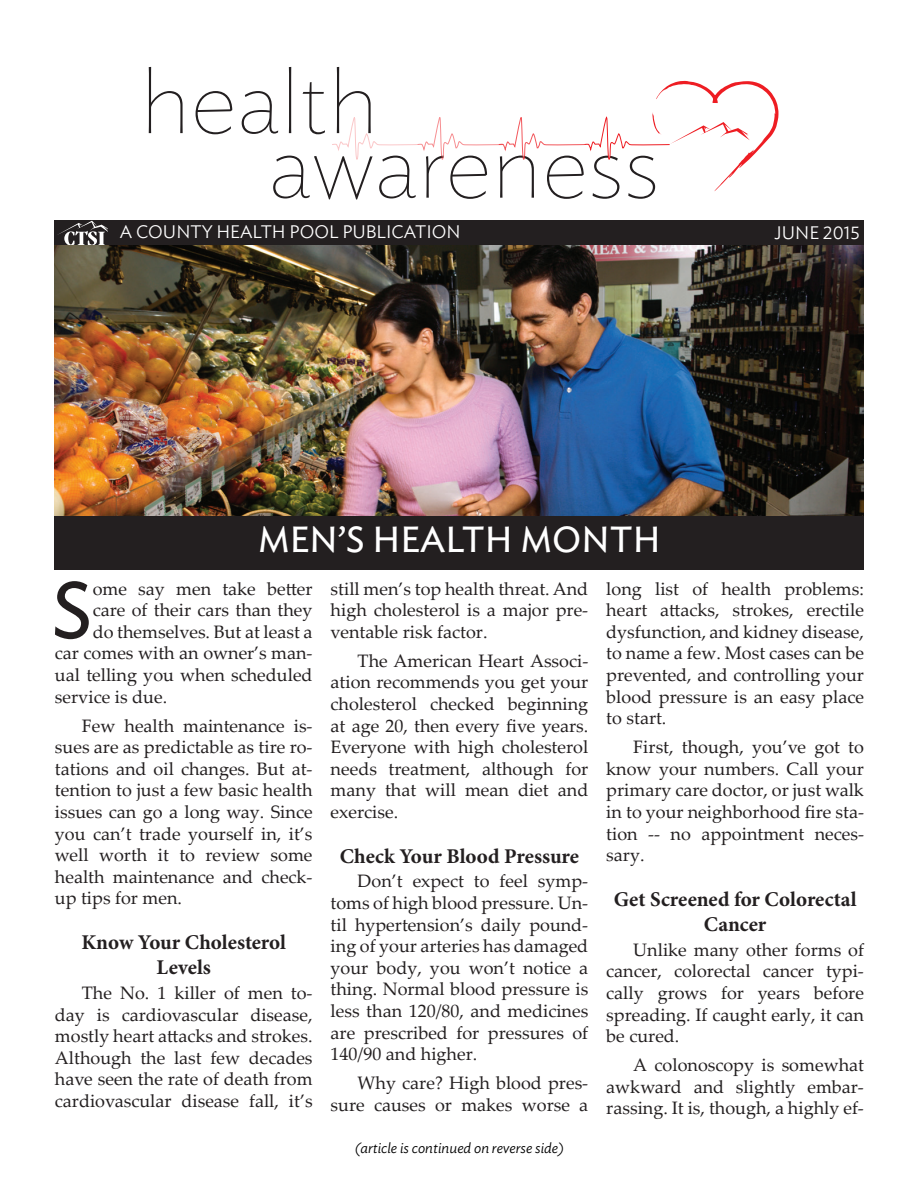
<style>
.page{position:relative;width:918px;height:1188px;background:#fff}
.page>*{position:absolute;margin:0;border:0;box-sizing:border-box;transform-origin:0 0}
.t1{font:100 92.85px "Ideal Sans";color:#231f20}
.t2{font:78.6px "Ideal Sans";color:#231f20}
.t3{font:36px "Ideal Sans";color:#fff}
.t4{font:700 21px/25.2px "Minion Pro";color:#231f20;text-align:center}
.t5{font:18px/21.6px "Palatino Linotype";color:#231f20;text-align:justify}
.t6{font:300 18px "Ideal Sans";color:#fff}
.t7{font:italic 300 15px "Ideal Sans";color:#000}
</style>
<div class="page">
<svg style="left:332px;top:81px;width:446px;height:110px"></svg>
<div style="left:55px;top:220px;width:809px;height:26px;background:#231f20"></div>
<div style="left:55px;top:516px;width:809px;height:54px;background:#231f20"></div>
<svg style="left:56px;top:221px;width:52px;height:25px"></svg>
<img style="left:55px;top:246px;width:809px;height:270px">
<h1 class="t1" style="left:140px;top:28px;width:240px">health</h1>
<h1 class="t1" style="left:269px;top:93px;width:393px">awareness</h1>
<p class="t6" style="left:120px;top:218px;width:342px">A COUNTY HEALTH POOL PUBLICATION</p>
<p class="t6" style="left:775px;top:219px;width:87px">JUNE 2015</p>
<h3 class="t3" style="left:258px;top:512px;width:397px">MEN’S HEALTH MONTH</h3>
<h2 class="t2" style="left:51px;top:551px;width:35px">S</h2>
<p class="t5" style="left:93px;top:577px;width:221px">ome say men take better</p>
<p class="t5" style="left:93px;top:599px;width:221px">care of their cars than they</p>
<p class="t5" style="left:93px;top:620px;width:221px">do themselves. But at least a</p>
<p class="t5" style="left:55px;top:642px;width:259px">car comes with an owner’s man-</p>
<p class="t5" style="left:55px;top:663px;width:259px">ual telling you when scheduled</p>
<p class="t5" style="left:55px;top:685px;width:114px">service is due.</p>
<p class="t5" style="left:55px;top:714px;width:259px;text-indent:27px">Few health maintenance is&shy;sues are as predictable as tire ro&shy;tations and oil changes. But at&shy;tention to just a few basic health issues can go a long way. Since you can’t trade yourself in, it’s well worth it to review some health maintenance and check&shy;up tips for men.</p>
<p class="t4" style="left:82px;top:930px;width:206px">Know Your Cholesterol<br>Levels</p>
<p class="t5" style="left:55px;top:981px;width:259px;text-indent:27px">The No. 1 killer of men to&shy;day is cardiovascular disease, mostly heart attacks and strokes.<br>Although the last few decades have seen the rate of death from cardiovascular disease fall, it’s</p>
<p class="t5" style="left:331px;top:577px;width:259px">still men’s top health threat. And high cholesterol is a major pre&shy;ventable risk factor.</p>
<p class="t5" style="left:331px;top:649px;width:259px;text-indent:27px">The American Heart Associ&shy;ation recommends you get your cholesterol checked beginning at age 20, then every five years.<br>Everyone with high cholesterol needs treatment, although for many that will mean diet and exercise.</p>
<p class="t4" style="left:340px;top:843px;width:241px">Check Your Blood Pressure</p>
<p class="t5" style="left:331px;top:870px;width:259px;text-indent:27px">Don’t expect to feel symp&shy;toms of high blood pressure. Un&shy;til hypertension’s daily pound&shy;ing of your arteries has damaged your body, you won’t notice a thing. Normal blood pressure is less than 120/80, and medicines are prescribed for pressures of 140/90 and higher.</p>
<p class="t5" style="left:331px;top:1072px;width:259px;text-align:right">Why care? High blood pres&shy;sure causes or makes worse a</p>
<p class="t7" style="left:355px;top:1137px;width:211px">(article is continued on reverse side)</p>
<p class="t5" style="left:606px;top:577px;width:259px">long list of health problems: heart attacks, strokes, erectile dysfunction, and kidney disease, to name a few. Most cases can be prevented, and controlling your blood pressure is an easy place to start.</p>
<p class="t5" style="left:606px;top:736px;width:259px;text-indent:27px">First, though, you’ve got to know your numbers. Call your primary care doctor, or just walk in to your neighborhood fire sta&shy;tion -- no appointment neces&shy;sary.</p>
<p class="t4" style="left:614px;top:886px;width:244px">Get Screened for Colorectal<br>Cancer</p>
<p class="t5" style="left:606px;top:938px;width:259px;text-indent:27px">Unlike many other forms of cancer, colorectal cancer typi&shy;cally grows for years before spreading. If caught early, it can be cured.</p>
<p class="t5" style="left:606px;top:1054px;width:259px;text-indent:27px">A colonoscopy is somewhat awkward and slightly embar&shy;rassing. It is, though, a highly ef-</p>
</div>
